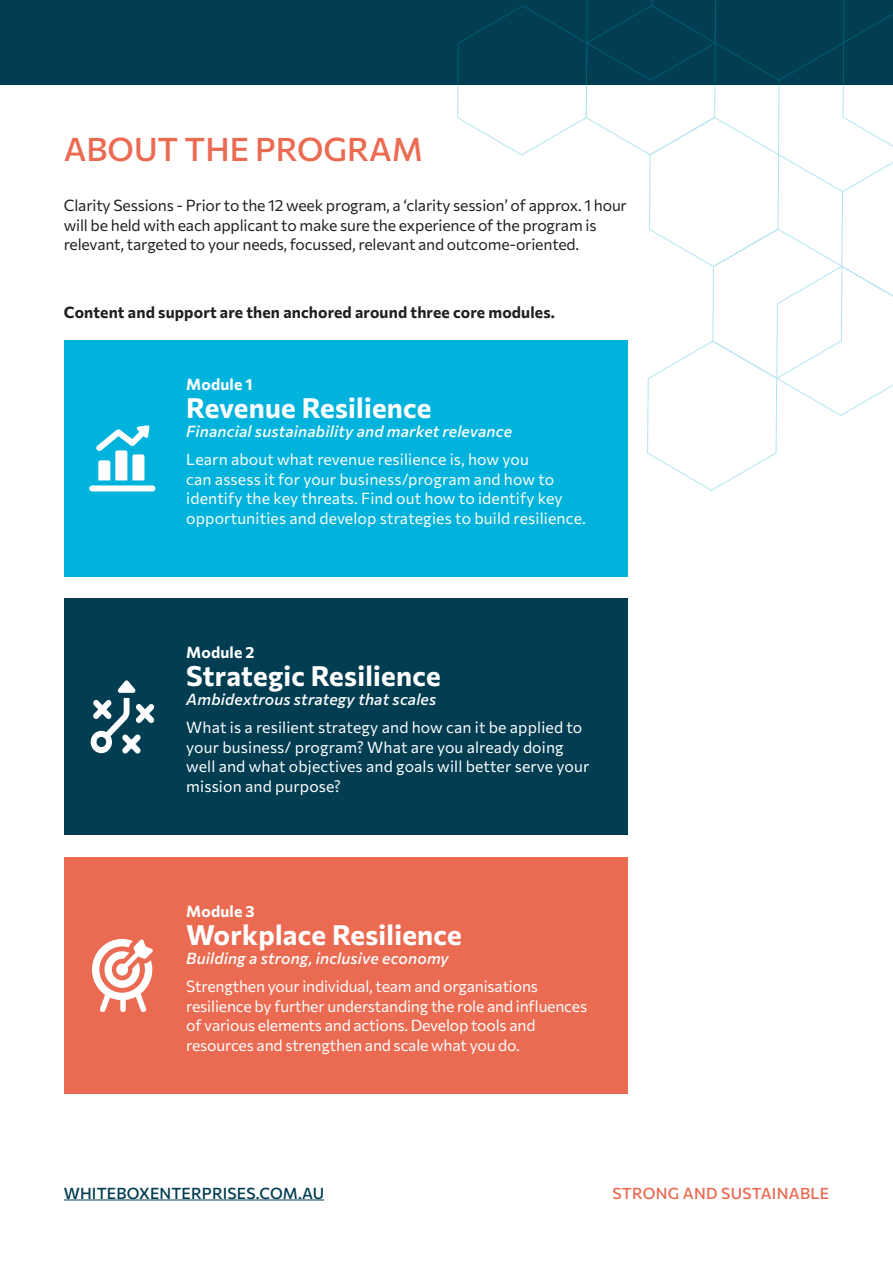
<style>
.page{position:relative;width:893px;height:1263px;background:#fff}
.page>*{position:absolute;margin:0;border:0;box-sizing:border-box;transform-origin:0 0}
.t1{font:500 32.4px "Commissioner";color:#eb6b52}
.t2{font:700 27.75px "Commissioner";letter-spacing:.01em;color:#fff}
.t3{font:15.75px/19.5px "Commissioner";letter-spacing:.01em;color:#fff}
.t4{font:15.75px/19.5px "Commissioner";letter-spacing:-.01em;color:#231f20}
.t5{font:15.75px/19.5px "Commissioner";letter-spacing:-.01em;color:#fff}
.t6{font:500 15.75px "Commissioner";letter-spacing:.01em;color:#fff}
.t7{font:700 15.75px "Commissioner";letter-spacing:.01em;color:#231f20}
.t8{font:700 15.75px "Commissioner";letter-spacing:.01em;color:#fff}
.t9{font:500 15.6px "Commissioner";letter-spacing:.01em;color:#023d52}
.t10{font:500 15.6px "Commissioner";letter-spacing:.02em;color:#eb6b52}
</style>
<div class="page">
<div style="left:0;top:0;width:893px;height:84px;background:#023d52"></div>
<div style="left:64px;top:340px;width:563px;height:237px;background:#00b3dc"></div>
<div style="left:64px;top:599px;width:563px;height:236px;background:#023d52"></div>
<div style="left:64px;top:857px;width:563px;height:237px;background:#eb6b52"></div>
<hr style="left:64px;top:1200px;width:260px;height:1px;background:#023d52">
<svg style="left:92px;top:939px;width:61px;height:73px"></svg>
<svg style="left:91px;top:680px;width:63px;height:73px"></svg>
<svg style="left:89px;top:425px;width:66px;height:66px"></svg>
<svg style="left:457px;top:0;width:436px;height:491px"></svg>
<h1 class="t1" style="left:64px;top:124px;width:361px">ABOUT THE PROGRAM</h1>
<p class="t4" style="left:64px;top:194px;width:565px">Clarity Sessions - Prior to the 12 week program, a ‘clarity session’ of approx. 1 hour will be held with each applicant to make sure the experience of the program is relevant, targeted to your needs, focussed, relevant and outcome-oriented.</p>
<p class="t7" style="left:64px;top:300px;width:493px">Content and support are then anchored around three core modules.</p>
<p class="t8" style="left:186px;top:372px;width:68px">Module 1</p>
<h2 class="t2" style="left:186px;top:386px;width:247px">Revenue Resilience</h2>
<p class="t6" style="left:186px;top:419px;width:327px">Financial sustainability and market relevance</p>
<p class="t3" style="left:186px;top:449px;width:401px">Learn about what revenue resilience is, how you<br>can assess it for your business/program and how to identify the key threats. Find out how to identify key opportunities and develop strategies to build resilience.</p>
<p class="t8" style="left:186px;top:640px;width:70px">Module 2</p>
<h2 class="t2" style="left:186px;top:654px;width:256px">Strategic Resilience</h2>
<p class="t6" style="left:186px;top:687px;width:252px">Ambidextrous strategy that scales</p>
<p class="t3" style="left:186px;top:717px;width:405px">What is a resilient strategy and how can it be applied to your business/ program? What are you already doing well and what objectives and goals will better serve your mission and purpose?</p>
<p class="t8" style="left:186px;top:898px;width:70px">Module 3</p>
<h2 class="t2" style="left:186px;top:913px;width:277px">Workplace Resilience</h2>
<p class="t6" style="left:186px;top:946px;width:264px">Building a strong, inclusive economy</p>
<p class="t5" style="left:186px;top:975px;width:402px">Strengthen your individual, team and organisations resilience by further understanding the role and influences of various elements and actions. Develop tools and resources and strengthen and scale what you do.</p>
<p class="t9" style="left:64px;top:1181px;width:262px">WHITEBOXENTERPRISES.COM.AU</p>
<p class="t10" style="left:612px;top:1181px;width:218px">STRONG AND SUSTAINABLE</p>
</div>
